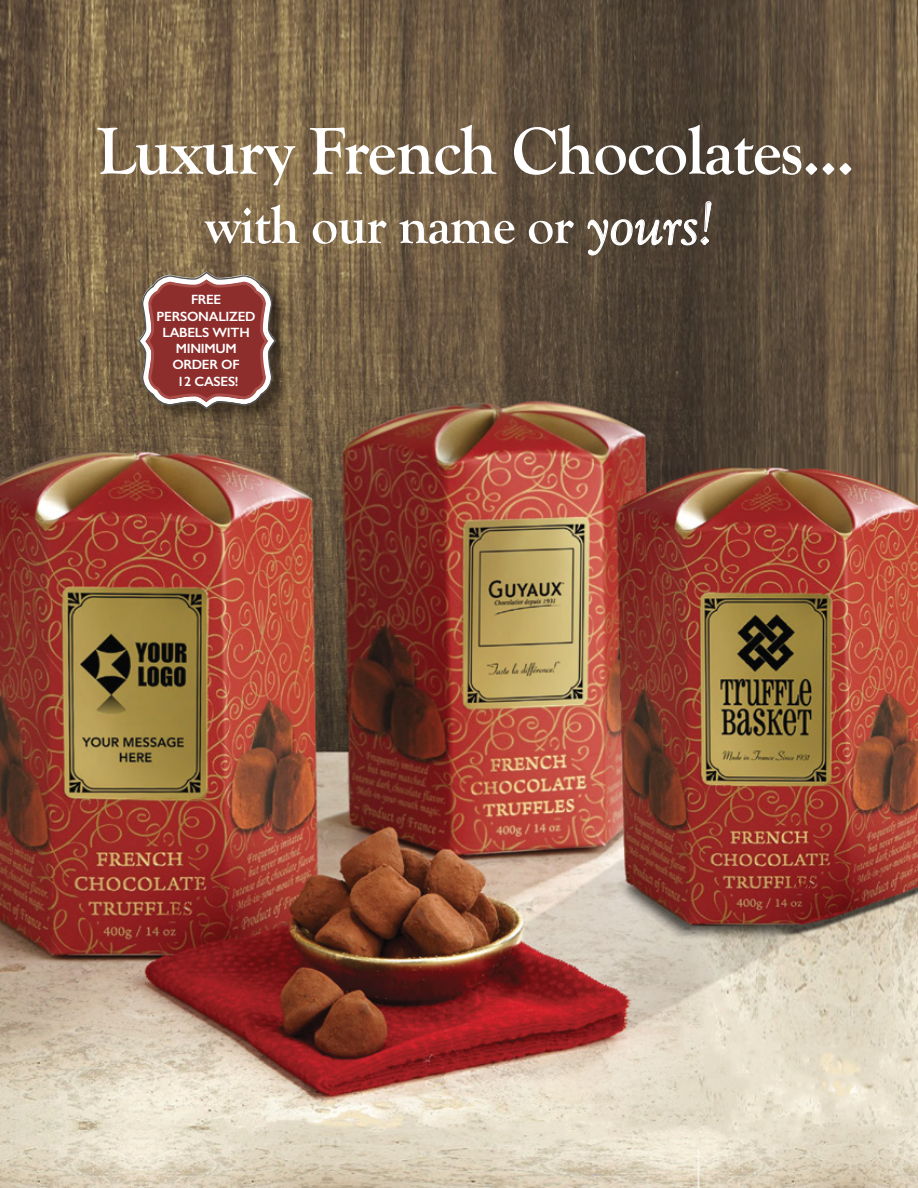
<style>
.page{position:relative;width:918px;height:1188px;background:#fff}
.page>*{position:absolute;margin:0;border:0;box-sizing:border-box;transform-origin:0 0}
.t1{font:700 69px "Goudy Old Style T";letter-spacing:-.02em;color:#fff}
.t2{font:700 54px "Goudy Old Style T";letter-spacing:-.02em;color:#fff}
.t3{font:600 13.5px/16.2px "Gill Sans";letter-spacing:-.02em;color:#fff;text-align:center}
.s1{font-weight:400;font-style:italic;font-size:61.5px}
.s2{font-weight:400;font-style:italic;font-size:66px}
</style>
<div class="page">
<img style="left:0;top:0;width:918px;height:1188px">
<svg style="left:587px;top:201px;width:125px;height:81px;background:#5d5245"></svg>
<svg style="left:142px;top:275px;width:151px;height:151px;background:#6d5a3f"></svg>
<svg style="left:138px;top:271px;width:138px;height:138px;background:#93504b"></svg>
<h1 class="t1" style="left:97px;top:113px;width:760px">Luxury French Chocolates...</h1>
<h2 class="t2" style="left:205px;top:195px;width:510px">with our name or <span class="s1">yours</span><span class="s2">!</span></h2>
<p class="t3" style="left:157px;top:292px;width:101px">FREE<br>PERSONALIZED<br>LABELS WITH<br>MINIMUM<br>ORDER OF<br>12 CASES!</p>
</div>
